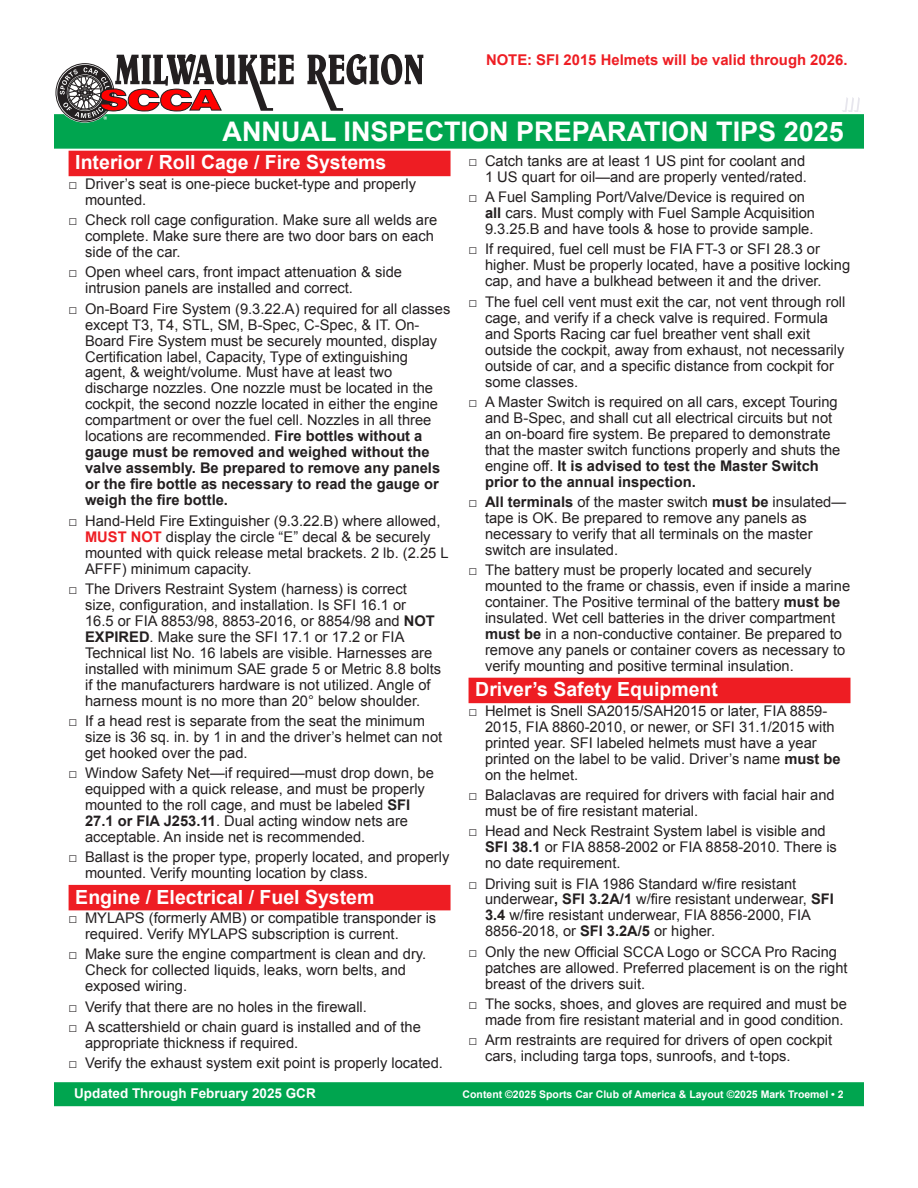
<style>
.page{position:relative;width:918px;height:1188px;background:#fff}
.page>*{position:absolute;margin:0;border:0;box-sizing:border-box;transform-origin:0 0}
.t1{font:700 27px "Arial";color:#fff}
.Headings{font:700 19.5px "Arial";color:#fff}
.Body_Copy{font:700 14.85px "Arial";color:#ee1d23}
.t2{font:14.7px/16px "Arial";color:#231f20}
.t3{font:700 13.5px "Arial";color:#fff}
.t4{font:700 10.5px "Arial";color:#fff}
.s1{font-weight:700}
.s2{font-weight:700;color:#ee1d23}
</style>
<div class="page">
<div style="left:54px;top:114px;width:810px;height:35px;background:#00a54f"></div>
<div style="left:54px;top:1082px;width:810px;height:24px;background:#00a54f"></div>
<svg style="left:307px;top:54px;width:116px;height:57px"></svg>
<svg style="left:55px;top:54px;width:239px;height:69px"></svg>
<svg style="left:842px;top:97px;width:18px;height:15px"></svg>
<div style="left:69px;top:151px;width:382px;height:25px;background:#ee1d23"></div>
<div style="left:69px;top:885px;width:382px;height:25px;background:#ee1d23"></div>
<div style="left:469px;top:678px;width:381px;height:25px;background:#ee1d23"></div>
<p class="Body_Copy" style="left:486px;top:50px;width:363px">NOTE: SFI 2015 Helmets will be valid through 2026.</p>
<h1 class="t1" style="left:223px;top:114px;width:623px">ANNUAL INSPECTION PREPARATION TIPS 2025</h1>
<p class="Headings" style="left:75px;top:150px;width:313px">Interior / Roll Cage / Fire Systems</p>
<p class="t2" style="left:85px;top:176px;width:333px;text-indent:-17px">□ Driver’s seat is one-piece bucket-type and properly mounted.</p>
<p class="t2" style="left:85px;top:212px;width:354px;text-indent:-17px">□ Check roll cage configuration. Make sure all welds are complete. Make sure there are two door bars on each side of the car.</p>
<p class="t2" style="left:85px;top:264px;width:319px;text-indent:-17px">□ Open wheel cars, front impact attenuation &amp; side intrusion panels are installed and correct.</p>
<p class="t2" style="left:85px;top:301px;width:367px;text-indent:-17px">□ On-Board Fire System (9.3.22.A) required for all classes except T3, T4, STL, SM, B-Spec, C-Spec, &amp; IT. On-Board Fire System must be securely mounted, display Certification label, Capacity, Type of extinguishing agent, &amp; weight/volume. Must have at least two discharge nozzles. One nozzle must be located in the cockpit, the second nozzle located in either the engine compartment or over the fuel cell. Nozzles in all three locations are recommended. <span class="s1">Fire bottles without a gauge must be removed and weighed without the valve assembly. Be prepared to remove any panels or the fire bottle as necessary to read the gauge or weigh the fire bottle.</span></p>
<p class="t2" style="left:85px;top:513px;width:365px;text-indent:-17px">□ Hand-Held Fire Extinguisher (9.3.22.B) where allowed, <span class="s2">MUST NOT</span> display the circle “E” decal &amp; be securely mounted with quick release metal brackets. 2 lb. (2.25 L AFFF) minimum capacity.</p>
<p class="t2" style="left:85px;top:581px;width:358px;text-indent:-17px">□ The Drivers Restraint System (harness) is correct<br>size, configuration, and installation. Is SFI 16.1 or<br>16.5 or FIA 8853/98, 8853-2016, or 8854/98 and <span class="s1">NOT EXPIRED</span>. Make sure the SFI 17.1 or 17.2 or FIA Technical list No. 16 labels are visible. Harnesses are installed with minimum SAE grade 5 or Metric 8.8 bolts if the manufacturers hardware is not utilized. Angle of harness mount is no more than 20° below shoulder.</p>
<p class="t2" style="left:85px;top:713px;width:359px;text-indent:-17px">□ If a head rest is separate from the seat the minimum size is 36 sq. in. by 1 in and the driver’s helmet can not get hooked over the pad.</p>
<p class="t2" style="left:85px;top:765px;width:350px;text-indent:-17px">□ Window Safety Net—if required—must drop down, be equipped with a quick release, and must be properly mounted to the roll cage, and must be labeled <span class="s1">SFI 27.1 or FIA J253.11</span>. Dual acting window nets are acceptable. An inside net is recommended.</p>
<p class="t2" style="left:85px;top:849px;width:366px;text-indent:-17px">□ Ballast is the proper type, properly located, and properly mounted. Verify mounting location by class.</p>
<p class="Headings" style="left:75px;top:884px;width:301px">Engine / Electrical / Fuel System</p>
<p class="t2" style="left:85px;top:910px;width:353px;text-indent:-17px">□ MYLAPS (formerly AMB) or compatible transponder is required. Verify MYLAPS subscription is current.</p>
<p class="t2" style="left:85px;top:946px;width:343px;text-indent:-17px">□ Make sure the engine compartment is clean and dry.<br>Check for collected liquids, leaks, worn belts, and exposed wiring.</p>
<p class="t2" style="left:69px;top:998px;width:300px">□ Verify that there are no holes in the firewall.</p>
<p class="t2" style="left:85px;top:1019px;width:337px;text-indent:-17px">□ A scattershield or chain guard is installed and of the appropriate thickness if required.</p>
<p class="t2" style="left:69px;top:1055px;width:376px">□ Verify the exhaust system exit point is properly located.</p>
<p class="t2" style="left:469px;top:153px;width:340px;text-align:right">□ Catch tanks are at least 1 US pint for coolant and<br>1 US quart for oil—and are properly vented/rated.</p>
<p class="t2" style="left:485px;top:189px;width:332px;text-indent:-17px">□ A Fuel Sampling Port/Valve/Device is required on <span class="s1">all</span> cars. Must comply with Fuel Sample Acquisition<br>9.3.25.B and have tools &amp; hose to provide sample.</p>
<p class="t2" style="left:485px;top:242px;width:367px;text-indent:-17px">□ If required, fuel cell must be FIA FT-3 or SFI 28.3 or higher. Must be properly located, have a positive locking cap, and have a bulkhead between it and the driver.</p>
<p class="t2" style="left:485px;top:294px;width:362px;text-indent:-17px">□ The fuel cell vent must exit the car, not vent through roll cage, and verify if a check valve is required. Formula and Sports Racing car fuel breather vent shall exit outside the cockpit, away from exhaust, not necessarily outside of car, and a specific distance from cockpit for some classes.</p>
<p class="t2" style="left:485px;top:394px;width:357px;text-indent:-17px">□ A Master Switch is required on all cars, except Touring and B-Spec, and shall cut all electrical circuits but not an on-board fire system. Be prepared to demonstrate that the master switch functions properly and shuts the engine off. <span class="s1">It is advised to test the Master Switch prior to the annual inspection.</span></p>
<p class="t2" style="left:485px;top:494px;width:363px;text-indent:-17px">□ <span class="s1">All terminals</span> of the master switch <span class="s1">must be</span> insulated— tape is OK. Be prepared to remove any panels as necessary to verify that all terminals on the master switch are insulated.</p>
<p class="t2" style="left:485px;top:562px;width:367px;text-indent:-17px">□ The battery must be properly located and securely mounted to the frame or chassis, even if inside a marine container. The Positive terminal of the battery <span class="s1">must be </span>insulated. Wet cell batteries in the driver compartment <span class="s1">must be</span> in a non-conductive container. Be prepared to remove any panels or container covers as necessary to verify mounting and positive terminal insulation.</p>
<p class="Headings" style="left:475px;top:677px;width:244px">Driver’s Safety Equipment</p>
<p class="t2" style="left:485px;top:703px;width:357px;text-indent:-17px">□ Helmet is Snell SA2015/SAH2015 or later, FIA 8859- 2015, FIA 8860-2010, or newer, or SFI 31.1/2015 with printed year. SFI labeled helmets must have a year printed on the label to be valid. Driver’s name <span class="s1">must be </span>on the helmet.</p>
<p class="t2" style="left:485px;top:787px;width:351px;text-indent:-17px">□ Balaclavas are required for drivers with facial hair and must be of fire resistant material.</p>
<p class="t2" style="left:485px;top:823px;width:353px;text-indent:-17px">□ Head and Neck Restraint System label is visible and<br><span class="s1">SFI 38.1</span> or FIA 8858-2002 or FIA 8858-2010. There is no date requirement.</p>
<p class="t2" style="left:485px;top:876px;width:350px;text-indent:-17px">□ Driving suit is FIA 1986 Standard w/fire resistant underwear<span class="s1">, SFI 3.2A/1</span> w/fire resistant underwear, <span class="s1">SFI 3.4</span> w/fire resistant underwear, FIA 8856-2000, FIA 8856-2018, or <span class="s1">SFI 3.2A/5</span> or higher.</p>
<p class="t2" style="left:485px;top:944px;width:364px;text-indent:-17px">□ Only the new Official SCCA Logo or SCCA Pro Racing patches are allowed. Preferred placement is on the right breast of the drivers suit.</p>
<p class="t2" style="left:469px;top:996px;width:380px;text-align:right">□ The socks, shoes, and gloves are required and must be made from fire resistant material and in good condition.</p>
<p class="t2" style="left:485px;top:1032px;width:349px;text-indent:-17px">□ Arm restraints are required for drivers of open cockpit cars, including targa tops, sunroofs, and t-tops.</p>
<p class="t3" style="left:74px;top:1085px;width:243px">Updated Through February 2025 GCR</p>
<p class="t4" style="left:463px;top:1088px;width:383px">Content ©2025 Sports Car Club of America &amp; Layout ©2025 Mark Troemel • 2</p>
</div>
